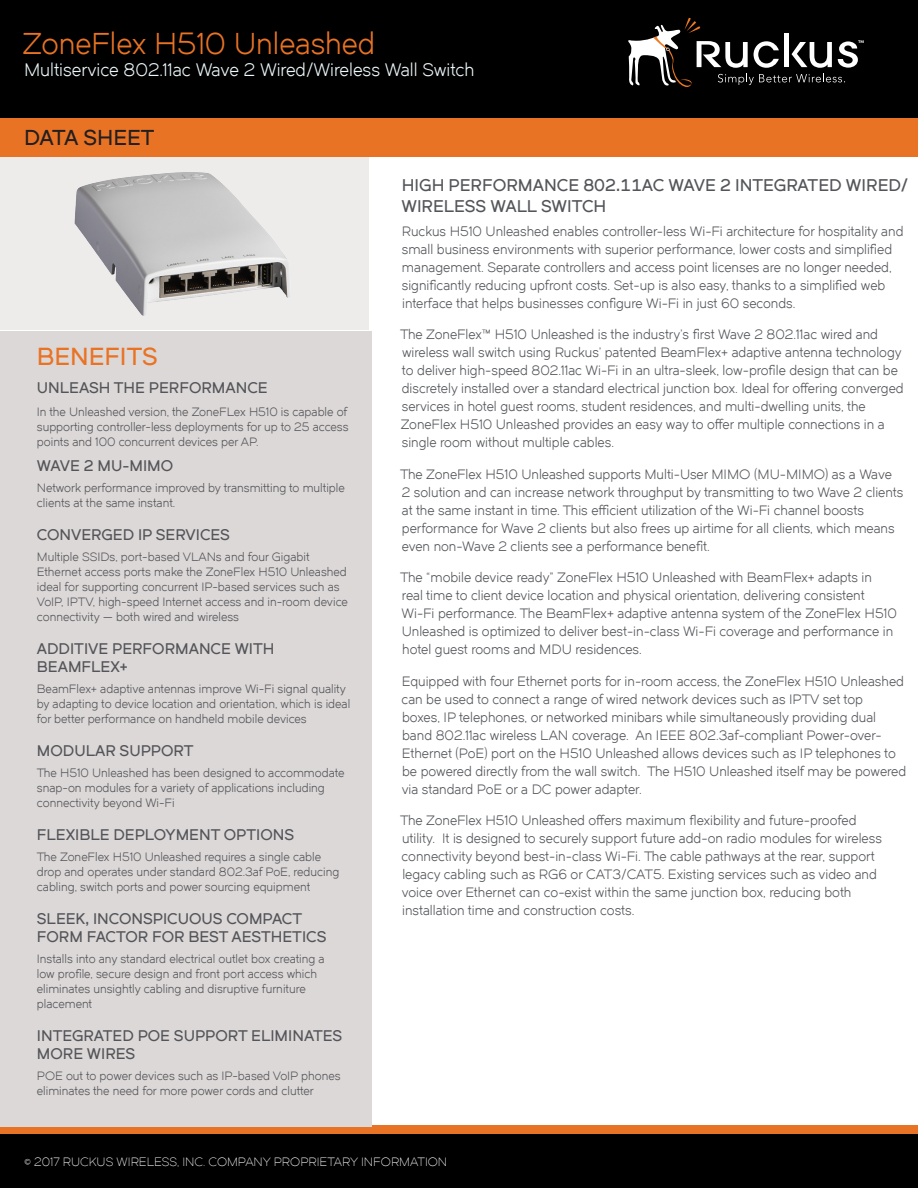
<style>
.page{position:relative;width:918px;height:1188px;background:#fff}
.page>*{position:absolute;margin:0;border:0;box-sizing:border-box;transform-origin:0 0}
.Main_Title{font:30px "Dual 400";color:#e97324}
.BODY_TITLE{font:24px "Dual 600";color:#e97324}
.Doc_Type{font:21px "Dual 600";color:#231f20}
.Main_Sub-Title{font:18px "Dual 400";color:#ebf7fa}
.BODY_SUBHEAD_3rd_Gra{font:16.5px/21px "Dual 600";color:#54555a}
.SIDE_SUBHEAD{font:15px/18px "Dual 600";color:#54555a}
.t1{font:13.5px/18px "Dual 400";color:#54555a}
.SIDE_SUBHEAD-2{font:12px/15px "Dual 400";color:#54555a}
.t2{font:12px "Dual 300";color:#fff}
</style>
<div class="page">
<div style="left:0;top:157px;width:369px;height:173px;background:#eeebeb"></div>
<div style="left:0;top:1126px;width:918px;height:8px;background:#e97324"></div>
<div style="left:0;top:1134px;width:918px;height:54px;background:#010000"></div>
<div style="left:0;top:331px;width:372px;height:796px;background:#dcd8d7"></div>
<div style="left:0;top:0;width:918px;height:126px;background:#010000"></div>
<svg style="left:628px;top:18px;width:236px;height:69px"></svg>
<div style="left:0;top:118px;width:918px;height:39px;background:#e97324"></div>
<img style="left:74px;top:172px;width:216px;height:144px">
<p class="Main_Title" style="left:22px;top:26px;width:354px">ZoneFlex H510 Unleashed</p>
<p class="Main_Sub-Title" style="left:24px;top:59px;width:452px">Multiservice 802.11ac Wave 2 Wired/Wireless Wall Switch</p>
<p class="Doc_Type" style="left:24px;top:124px;width:132px">DATA SHEET</p>
<p class="BODY_TITLE" style="left:37px;top:341px;width:123px">BENEFITS</p>
<p class="SIDE_SUBHEAD" style="left:37px;top:378px;width:232px">UNLEASH THE PERFORMANCE</p>
<p class="SIDE_SUBHEAD-2" style="left:37px;top:404px;width:313px;text-align:justify">In the Unleashed version, the ZoneFLex H510 is capable of supporting controller-less deployments for up to 25 access points and 100 concurrent devices per AP.</p>
<p class="SIDE_SUBHEAD" style="left:37px;top:456px;width:138px">WAVE 2 MU-MIMO</p>
<p class="SIDE_SUBHEAD-2" style="left:37px;top:480px;width:309px">Network performance improved by transmitting to multiple clients at the same instant.</p>
<p class="SIDE_SUBHEAD" style="left:37px;top:525px;width:195px">CONVERGED IP SERVICES</p>
<p class="SIDE_SUBHEAD-2" style="left:37px;top:549px;width:313px">Multiple SSIDs, port-based VLANs and four Gigabit Ethernet access ports make the ZoneFlex H510 Unleashed ideal for supporting concurrent IP-based services such as VoIP, IPTV, high-speed Internet access and in-room device connectivity — both wired and wireless</p>
<p class="SIDE_SUBHEAD" style="left:37px;top:639px;width:239px">ADDITIVE PERFORMANCE WITH<br>BEAMFLEX+</p>
<p class="SIDE_SUBHEAD-2" style="left:37px;top:681px;width:315px">BeamFlex+ adaptive antennas improve Wi-Fi signal quality by adapting to device location and orientation, which is ideal for better performance on handheld mobile devices</p>
<p class="SIDE_SUBHEAD" style="left:37px;top:741px;width:158px">MODULAR SUPPORT</p>
<p class="SIDE_SUBHEAD-2" style="left:37px;top:765px;width:309px">The H510 Unleashed has been designed to accommodate snap-on modules for a variety of applications including connectivity beyond Wi-Fi</p>
<p class="SIDE_SUBHEAD" style="left:37px;top:825px;width:259px">FLEXIBLE DEPLOYMENT OPTIONS</p>
<p class="SIDE_SUBHEAD-2" style="left:37px;top:849px;width:304px">The ZoneFlex H510 Unleashed requires a single cable drop and operates under standard 802.3af PoE, reducing cabling, switch ports and power sourcing equipment</p>
<p class="SIDE_SUBHEAD" style="left:37px;top:909px;width:291px">SLEEK, INCONSPICUOUS COMPACT<br>FORM FACTOR FOR BEST AESTHETICS</p>
<p class="SIDE_SUBHEAD-2" style="left:37px;top:951px;width:289px">Installs into any standard electrical outlet box creating a low profile, secure design and front port access which eliminates unsightly cabling and disruptive furniture placement</p>
<p class="SIDE_SUBHEAD" style="left:37px;top:1026px;width:307px">INTEGRATED POE SUPPORT ELIMINATES<br>MORE WIRES</p>
<p class="SIDE_SUBHEAD-2" style="left:37px;top:1068px;width:305px">POE out to power devices such as IP-based VoIP phones eliminates the need for more power cords and clutter</p>
<p class="BODY_SUBHEAD_3rd_Gra" style="left:401px;top:174px;width:508px">HIGH PERFORMANCE 802.11AC WAVE 2 INTEGRATED WIRED/<br>WIRELESS WALL SWITCH</p>
<p class="t1" style="left:402px;top:222px;width:503px">Ruckus H510 Unleashed enables controller-less Wi-Fi architecture for hospitality and small business environments with superior performance, lower costs and simplified management. Separate controllers and access point licenses are no longer needed, significantly reducing upfront costs. Set-up is also easy, thanks to a simplified web interface that helps businesses configure Wi-Fi in just 60 seconds.</p>
<p class="t1" style="left:400px;top:325px;width:505px">The ZoneFlex™ H510 Unleashed is the industry’s first Wave 2 802.11ac wired and wireless wall switch using Ruckus’ patented BeamFlex+ adaptive antenna technology to deliver high-speed 802.11ac Wi-Fi in an ultra-sleek, low-profile design that can be discretely installed over a standard electrical junction box. Ideal for offering converged services in hotel guest rooms, student residences, and multi-dwelling units, the ZoneFlex H510 Unleashed provides an easy way to offer multiple connections in a single room without multiple cables.</p>
<p class="t1" style="left:400px;top:465px;width:505px">The ZoneFlex H510 Unleashed supports Multi-User MIMO (MU-MIMO) as a Wave 2 solution and can increase network throughput by transmitting to two Wave 2 clients at the same instant in time. This efficient utilization of the Wi-Fi channel boosts performance for Wave 2 clients but also frees up airtime for all clients, which means even non-Wave 2 clients see a performance benefit.</p>
<p class="t1" style="left:400px;top:568px;width:498px">The “mobile device ready” ZoneFlex H510 Unleashed with BeamFlex+ adapts in<br>real time to client device location and physical orientation, delivering consistent Wi-Fi performance. The BeamFlex+ adaptive antenna system of the ZoneFlex H510<br>Unleashed is optimized to deliver best-in-class Wi-Fi coverage and performance in hotel guest rooms and MDU residences.</p>
<p class="t1" style="left:402px;top:672px;width:506px">Equipped with four Ethernet ports for in-room access, the ZoneFlex H510 Unleashed can be used to connect a range of wired network devices such as IPTV set top<br>boxes, IP telephones, or networked minibars while simultaneously providing dual band 802.11ac wireless LAN coverage. An IEEE 802.3af-compliant Power-over-Ethernet (PoE) port on the H510 Unleashed allows devices such as IP telephones to be powered directly from the wall switch. The H510 Unleashed itself may be powered via standard PoE or a DC power adapter.</p>
<p class="t1" style="left:400px;top:811px;width:483px">The ZoneFlex H510 Unleashed offers maximum flexibility and future-proofed utility. It is designed to securely support future add-on radio modules for wireless connectivity beyond best-in-class Wi-Fi. The cable pathways at the rear, support legacy cabling such as RG6 or CAT3/CAT5. Existing services such as video and voice over Ethernet can co-exist within the same junction box, reducing both installation time and construction costs.</p>
<p class="t2" style="left:24px;top:1154px;width:425px">© 2017 RUCKUS WIRELESS, INC. COMPANY PROPRIETARY INFORMATION</p>
</div>
